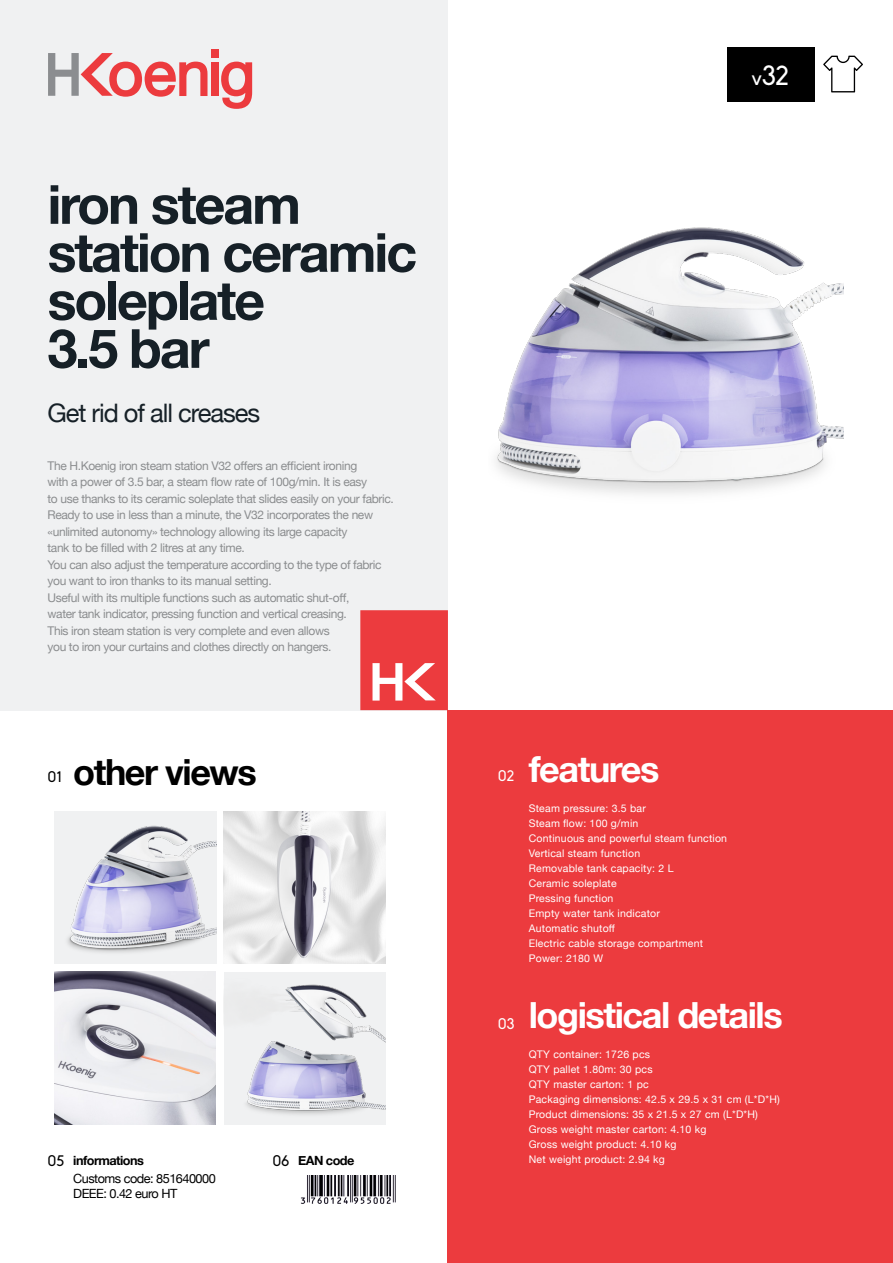
<style>
.page{position:relative;width:893px;height:1263px;background:#fff}
.page>*{position:absolute;margin:0;border:0;box-sizing:border-box;transform-origin:0 0}
.t1{font:700 54px/48px "Helvetica Neue";letter-spacing:-.04em;color:#162027}
.t2{font:700 36px "Helvetica Neue";letter-spacing:-.04em;color:#fff}
.t3{font:700 36px "Helvetica Neue";letter-spacing:-.04em;color:#000}
.t4{font:27px "Biko";color:#fff}
.t5{font:25.5px "Helvetica Neue";letter-spacing:-.04em;color:#162027}
.t6{font:15px "Biko";color:#000}
.t7{font:15px "Biko";color:#fff}
.t8{font:12.75px/18px "Helvetica Neue";letter-spacing:-.04em;color:#000}
.t9{font:700 12.75px "Helvetica Neue";letter-spacing:-.04em;color:#000}
.t10{font:12px/16.5px "Helvetica Neue";letter-spacing:-.03em;color:#8b8d8f}
.t11{font:10.5px "Helvetica Neue";letter-spacing:.02em;color:#fff}
.s1{font-size:21px}
.s2{font-weight:700}
</style>
<div class="page">
<div style="left:0;top:0;width:448px;height:710px;background:#f0f1f2"></div>
<div style="left:448px;top:710px;width:445px;height:553px;background:#ec3b3e"></div>
<div style="left:211px;top:49px;width:7px;height:8px;background:#ec3b3e"></div>
<div style="left:211px;top:62px;width:7px;height:34px;background:#ec3b3e"></div>
<svg style="left:48px;top:53px;width:159px;height:44px"></svg>
<svg style="left:221px;top:62px;width:31px;height:47px"></svg>
<svg style="left:360px;top:610px;width:88px;height:100px;background:#ee5355"></svg>
<div style="left:727px;top:48px;width:88px;height:54px;background:#000"></div>
<img style="left:301px;top:1175px;width:95px;height:29px">
<img style="left:496px;top:227px;width:348px;height:267px">
<img style="left:224px;top:972px;width:162px;height:152px">
<img style="left:54px;top:972px;width:162px;height:152px">
<img style="left:55px;top:811px;width:162px;height:151px">
<img style="left:224px;top:811px;width:162px;height:152px">
<svg style="left:823px;top:56px;width:40px;height:36px"></svg>
<p class="t1" style="left:48px;top:182px;width:255px">iron steam</p>
<p class="t1" style="left:48px;top:230px;width:371px">station ceramic soleplate</p>
<p class="t1" style="left:48px;top:326px;width:164px">3.5 bar</p>
<p class="t5" style="left:48px;top:395px;width:214px">Get rid of all creases</p>
<p class="t10" style="left:48px;top:458px;width:311px">The H.Koenig iron steam station V32 offers an efficient ironing</p>
<p class="t10" style="left:48px;top:474px;width:321px">with a power of 3.5 bar, a steam flow rate of 100g/min. It is easy</p>
<p class="t10" style="left:48px;top:491px;width:348px">to use thanks to its ceramic soleplate that slides easily on your fabric.</p>
<p class="t10" style="left:48px;top:507px;width:327px">Ready to use in less than a minute, the V32 incorporates the new «unlimited autonomy» technology allowing its large capacity</p>
<p class="t10" style="left:48px;top:540px;width:199px">tank to be filled with 2 litres at any time.</p>
<p class="t10" style="left:48px;top:557px;width:336px">You can also adjust the temperature according to the type of fabric</p>
<p class="t10" style="left:48px;top:573px;width:226px">you want to iron thanks to its manual setting.</p>
<p class="t10" style="left:48px;top:590px;width:303px">Useful with its multiple functions such as automatic shut-off,</p>
<p class="t10" style="left:48px;top:606px;width:301px">water tank indicator, pressing function and vertical creasing.</p>
<p class="t10" style="left:48px;top:623px;width:284px">This iron steam station is very complete and even allows</p>
<p class="t10" style="left:48px;top:639px;width:285px">you to iron your curtains and clothes directly on hangers.</p>
<p class="t4" style="left:751px;top:60px;width:39px"><span class="s1">v</span>32</p>
<p class="t3" style="left:73px;top:743px;width:185px">other views</p>
<p class="t6" style="left:48px;top:769px;width:16px">01</p>
<p class="t7" style="left:498px;top:768px;width:18px">02</p>
<p class="t2" style="left:529px;top:741px;width:132px">features</p>
<p class="t11" style="left:529px;top:800px;width:119px">Steam pressure: 3.5 bar</p>
<p class="t11" style="left:529px;top:815px;width:111px">Steam flow: 100 g/min</p>
<p class="t11" style="left:529px;top:830px;width:200px">Continuous and powerful steam function</p>
<p class="t11" style="left:529px;top:845px;width:113px">Vertical steam function</p>
<p class="t11" style="left:529px;top:860px;width:146px">Removable tank capacity: 2 L</p>
<p class="t11" style="left:529px;top:875px;width:89px">Ceramic soleplate</p>
<p class="t11" style="left:529px;top:890px;width:86px">Pressing function</p>
<p class="t11" style="left:529px;top:905px;width:133px">Empty water tank indicator</p>
<p class="t11" style="left:529px;top:920px;width:88px">Automatic shutoff</p>
<p class="t11" style="left:529px;top:935px;width:176px">Electric cable storage compartment</p>
<p class="t11" style="left:529px;top:950px;width:76px">Power: 2180 W</p>
<p class="t6" style="left:48px;top:1152px;width:18px">05</p>
<p class="t6" style="left:272px;top:1152px;width:18px">06</p>
<p class="t8" style="left:73px;top:1152px;width:144px"><span class="s2">informations<br></span>Customs code: 851640000</p>
<p class="t8" style="left:73px;top:1185px;width:106px">DEEE: 0.42 euro HT</p>
<p class="t9" style="left:298px;top:1150px;width:58px">EAN code</p>
<p class="t7" style="left:498px;top:1015px;width:18px">03</p>
<p class="t2" style="left:529px;top:987px;width:255px">logistical details</p>
<p class="t11" style="left:529px;top:1046px;width:123px">QTY container: 1726 pcs</p>
<p class="t11" style="left:529px;top:1061px;width:125px">QTY pallet 1.80m: 30 pcs</p>
<p class="t11" style="left:529px;top:1076px;width:121px">QTY master carton: 1 pc</p>
<p class="t11" style="left:529px;top:1091px;width:253px">Packaging dimensions: 42.5 x 29.5 x 31 cm (L*D*H)</p>
<p class="t11" style="left:529px;top:1106px;width:231px">Product dimensions: 35 x 21.5 x 27 cm (L*D*H)</p>
<p class="t11" style="left:529px;top:1121px;width:179px">Gross weight master carton: 4.10 kg</p>
<p class="t11" style="left:529px;top:1136px;width:149px">Gross weight product: 4.10 kg</p>
<p class="t11" style="left:529px;top:1151px;width:138px">Net weight product: 2.94 kg</p>
</div>
